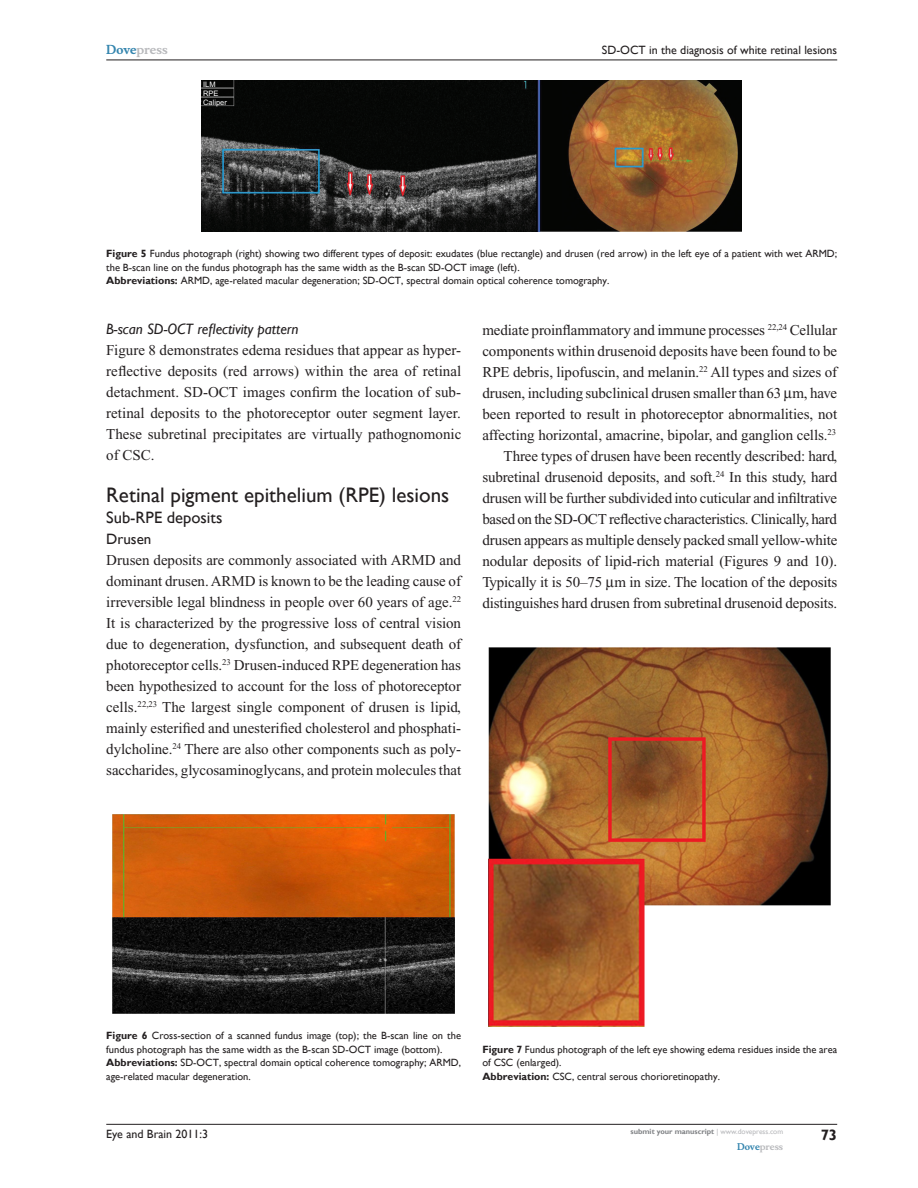
<style>
.page{position:relative;width:918px;height:1188px;background:#fff}
.page>*{position:absolute;margin:0;border:0;box-sizing:border-box;transform-origin:0 0}
.t1{font:21px "Gill Sans";color:#231f20}
.t2{font:16.5px "Gill Sans";color:#231f20}
.t3{font:15px/21px "Times New Roman";letter-spacing:-.01em;color:#231f20;text-align:justify}
.t4{font:italic 15px "Gill Sans";color:#231f20}
.t5{font:15px "Gill Sans";color:#231f20}
.t6{font:700 15px "Gill Sans";color:#231f20}
.t7{font:12px "Gill Sans";color:#231f20}
.t8{font:700 12px "Musee";color:#b8b9bc}
.t9{font:10.5px/13.5px "Gill Sans";color:#231f20}
.t10{font:700 9px "Musee";color:#b8b9bc}
.t11{font:700 7.5px "Gill Sans";color:#808285}
.t12{font:7.5px/8.7px "Arial";color:#fff}
.s1{color:#3485ae}
.s2{font-weight:700}
.s3{font-weight:400;color:#b8b9bc}
</style>
<div class="page">
<hr style="left:106px;top:1124px;width:731px;height:1px;background:#231f20">
<hr style="left:106px;top:60px;width:731px;height:1px;background:#231f20">
<img style="left:202px;top:81px;width:540px;height:151px">
<div style="left:202px;top:82px;width:11px;height:5px;background:#050605"></div>
<div style="left:202px;top:90px;width:11px;height:6px;background:#050605"></div>
<div style="left:202px;top:99px;width:21px;height:6px;background:#050605"></div>
<img style="left:113px;top:815px;width:342px;height:199px">
<img style="left:489px;top:647px;width:342px;height:380px">
<p class="t8" style="left:106px;top:43px;width:63px"><span class="s1">Dove</span>press</p>
<p class="t12" style="left:203px;top:80px;width:25px">ILM<br>RPE<br>Caliper</p>
<p class="t7" style="left:602px;top:43px;width:237px">SD-OCT in the diagnosis of white retinal lesions</p>
<p class="t9" style="left:106px;top:247px;width:732px"><span class="s2">Figure 5</span> Fundus photograph (right) showing two different types of deposit: exudates (blue rectangle) and drusen (red arrow) in the left eye of a patient with wet ARMD; the B-scan line on the fundus photograph has the same width as the B-scan SD-OCT image (left).<br><span class="s2">Abbreviations:</span> ARMD, age-related macular degeneration; SD-OCT, spectral domain optical coherence tomography.</p>
<p class="t4" style="left:106px;top:321px;width:194px">B-scan SD-OCT reflectivity pattern</p>
<p class="t3" style="left:106px;top:340px;width:357px">Figure 8 demonstrates edema residues that appear as hyper&shy;reflective deposits (red arrows) within the area of retinal detachment. SD-OCT images confirm the location of sub&shy;retinal deposits to the photoreceptor outer segment layer.<br>These subretinal precipitates are virtually pathognomonic of CSC.</p>
<h1 class="t1" style="left:106px;top:483px;width:345px">Retinal pigment epithelium (RPE) lesions</h1>
<p class="t2" style="left:106px;top:508px;width:118px">Sub-RPE deposits</p>
<p class="t5" style="left:106px;top:531px;width:47px">Drusen</p>
<p class="t3" style="left:106px;top:550px;width:356px">Drusen deposits are commonly associated with ARMD and dominant drusen. ARMD is known to be the leading cause of irreversible legal blindness in people over 60 years of age.<sup>22<br></sup>It is characterized by the progressive loss of central vision due to degeneration, dysfunction, and subsequent death of photoreceptor cells.<sup>23</sup> Drusen-induced RPE degeneration has been hypothesized to account for the loss of photoreceptor cells.<sup>22,23</sup> The largest single component of drusen is lipid, mainly esterified and unesterified cholesterol and phosphati&shy;dylcholine.<sup>24</sup> There are also other components such as poly&shy;saccharides, glycosaminoglycans, and protein molecules that</p>
<p class="t3" style="left:482px;top:319px;width:356px;text-align:right">mediate proinflammatory and immune processes <sup>22,24</sup> Cellular components within drusenoid deposits have been found to be RPE debris, lipofuscin, and melanin.<sup>22</sup> All types and sizes of drusen, including subclinical drusen smaller than 63 m, have been reported to result in photoreceptor abnormalities, not affecting horizontal, amacrine, bipolar, and ganglion cells.<sup>23<br></sup>Three types of drusen have been recently described: hard, subretinal drusenoid deposits, and soft.<sup>24</sup> In this study, hard drusen will be further subdivided into cuticular and infiltrative based on the SD-OCT reflective characteristics. Clinically, hard drusen appears as multiple densely packed small yellow-white nodular deposits of lipid-rich material (Figures 9 and 10).<br>Typically it is 50–75 m in size. The location of the deposits distinguishes hard drusen from subretinal drusenoid deposits.</p>
<p class="t9" style="left:106px;top:1029px;width:356px"><span class="s2">Figure 6</span> Cross-section of a scanned fundus image (top); the B-scan line on the fundus photograph has the same width as the B-scan SD-OCT image (bottom).<br><span class="s2">Abbreviations:</span> SD-OCT, spectral domain optical coherence tomography; ARMD, age-related macular degeneration.</p>
<p class="t9" style="left:482px;top:1042px;width:356px"><span class="s2">Figure 7</span> Fundus photograph of the left eye showing edema residues inside the area of CSC (enlarged).<br><span class="s2">Abbreviation:</span> CSC, central serous chorioretinopathy.</p>
<p class="t7" style="left:106px;top:1127px;width:103px">Eye and Brain 2011:3</p>
<p class="t11" style="left:631px;top:1127px;width:154px">submit your manuscript <span class="s3">| www.dovepress.com</span></p>
<p class="t10" style="left:737px;top:1141px;width:48px"><span class="s1">Dove</span>press</p>
<p class="t6" style="left:821px;top:1126px;width:18px">73</p>
</div>
